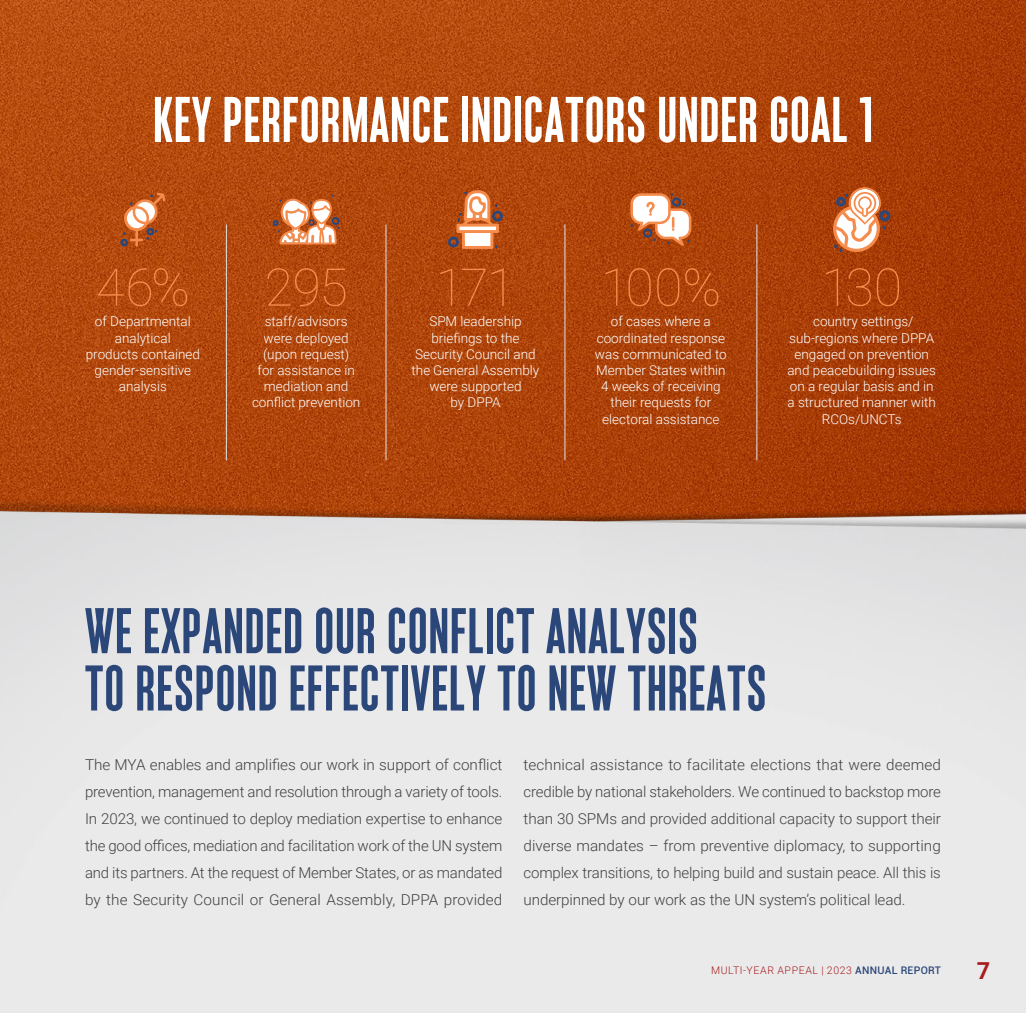
<style>
.page{position:relative;width:1026px;height:1013px;background:#fff}
.page>*{position:absolute;margin:0;border:0;box-sizing:border-box;transform-origin:0 0}
.t1{font:600 64.35px/57.3px "Monopol";letter-spacing:.02em;color:#2b4779}
.t2{font:600 64.35px "Monopol";letter-spacing:.02em;color:#fff}
.t3{font:100 52.05px "Roboto";letter-spacing:-.03em;color:#f68c4c}
.t4{font:700 23.4px "Roboto";color:#a71c20}
.t5{font:300 15px/27px "Roboto";letter-spacing:-.005em;color:#404043;text-align:justify}
.t6{font:300 13.5px/16.2px "Roboto";color:#fff;text-align:center}
.t7{font:300 10.5px "Roboto";letter-spacing:.06em;color:#a71c20}
.s1{font-weight:500;color:#2b4779}
</style>
<div class="page">
<img style="left:0;top:0;width:1026px;height:461px">
<img style="left:0;top:461px;width:1026px;height:551px">
<hr style="left:226px;top:224px;width:1px;height:236px;background:#e1e2e3">
<hr style="left:386px;top:224px;width:1px;height:236px;background:#e1e2e3">
<hr style="left:565px;top:224px;width:1px;height:236px;background:#e1e2e3">
<hr style="left:757px;top:224px;width:1px;height:236px;background:#e1e2e3">
<svg style="left:273px;top:195px;width:67px;height:49px"></svg>
<svg style="left:448px;top:190px;width:55px;height:59px"></svg>
<svg style="left:630px;top:193px;width:61px;height:53px"></svg>
<svg style="left:833px;top:187px;width:57px;height:65px"></svg>
<svg style="left:120px;top:193px;width:46px;height:53px;background:#c67345"></svg>
<h1 class="t2" style="left:153px;top:85px;width:721px">KEY PERFORMANCE INDICATORS UNDER GOAL 1</h1>
<h2 class="t3" style="left:96px;top:251px;width:96px">46%</h2>
<p class="t6" style="left:86px;top:313px;width:116px">of Departmental analytical<br>products contained gender-sensitive analysis</p>
<h2 class="t3" style="left:265px;top:251px;width:85px">295</h2>
<p class="t6" style="left:252px;top:313px;width:110px">staff/advisors were deployed (upon request)<br>for assistance in mediation and conflict prevention</p>
<h2 class="t3" style="left:436px;top:251px;width:81px">171</h2>
<p class="t6" style="left:412px;top:313px;width:129px">SPM leadership briefings to the<br>Security Council and the General Assembly were supported<br>by DPPA</p>
<h2 class="t3" style="left:601px;top:251px;width:122px">100%</h2>
<p class="t6" style="left:595px;top:313px;width:133px">of cases where a coordinated response was communicated to<br>Member States within<br>4 weeks of receiving their requests for electoral assistance</p>
<h2 class="t3" style="left:821px;top:251px;width:82px">130</h2>
<p class="t6" style="left:787px;top:313px;width:150px">country settings/ sub-regions where DPPA engaged on prevention and peacebuilding issues on a regular basis and in a structured manner with<br>RCOs/UNCTs</p>
<h1 class="t1" style="left:85px;top:601px;width:683px">WE EXPANDED OUR CONFLICT ANALYSIS<br>TO RESPOND EFFECTIVELY TO NEW THREATS</h1>
<p class="t5" style="left:85px;top:751px;width:419px">The MYA enables and amplifies our work in support of conflict prevention, management and resolution through a variety of tools.<br>In 2023, we continued to deploy mediation expertise to enhance the good offices, mediation and facilitation work of the UN system and its partners. At the request of Member States, or as mandated by the Security Council or General Assembly, DPPA provided</p>
<p class="t5" style="left:524px;top:751px;width:419px">technical assistance to facilitate elections that were deemed credible by national stakeholders. We continued to backstop more than 30 SPMs and provided additional capacity to support their diverse mandates – from preventive diplomacy, to supporting complex transitions, to helping build and sustain peace. All this is underpinned by our work as the UN system’s political lead.</p>
<p class="t7" style="left:711px;top:963px;width:231px">MULTI-YEAR APPEAL | 2023 <span class="s1">ANNUAL REPORT</span></p>
<h3 class="t4" style="left:977px;top:954px;width:15px">7</h3>
</div>
